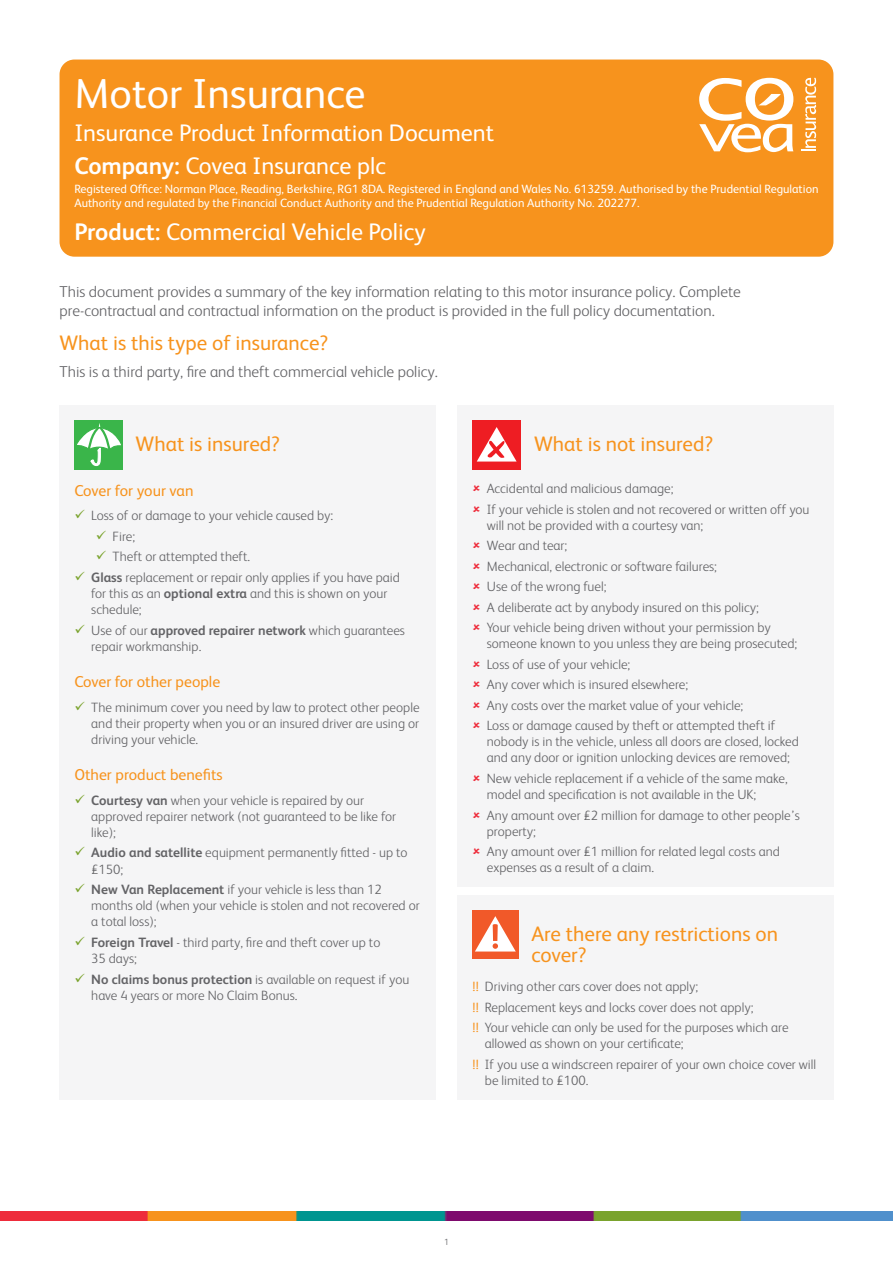
<style>
.page{position:relative;width:893px;height:1263px;background:#fff}
.page>*{position:absolute;margin:0;border:0;box-sizing:border-box;transform-origin:0 0}
.t1{font:42px "FS Albert";color:#fff}
.t2{font:24px "FS Albert";color:#fff}
.t3{font:21px/21px "FS Albert";color:#f7931d}
.t4{font:300 15.75px/18.9px "FS Albert";color:#636366}
.t5{font:15.75px "FS Albert";color:#f7931d}
.t6{font:300 13.5px/16.2px "FS Albert";color:#636366}
.t7{font:12px/14.4px "FS Albert";color:#fff}
.t8{font:300 9px "FS Albert";color:#636366}
.s1{font-weight:700}
.s2{color:#7aa32d}
.s3{font-weight:400;color:#f7931d}
</style>
<div class="page">
<img style="left:0;top:1212px;width:893px;height:8px">
<div style="left:60px;top:60px;width:773px;height:197px;background:#f7931d;border-radius:15px"></div>
<svg style="left:699px;top:78px;width:94px;height:74px"></svg>
<svg style="left:802px;top:78px;width:14px;height:73px"></svg>
<div style="left:60px;top:405px;width:376px;height:695px;background:#f5f5f6"></div>
<div style="left:74px;top:420px;width:49px;height:50px;background:#3ab54a"></div>
<svg style="left:77px;top:423px;width:44px;height:43px"></svg>
<div style="left:457px;top:405px;width:376px;height:482px;background:#f5f5f6"></div>
<div style="left:472px;top:420px;width:49px;height:50px;background:#ee1d23"></div>
<svg style="left:477px;top:427px;width:40px;height:34px"></svg>
<div style="left:457px;top:895px;width:376px;height:205px;background:#f5f5f6"></div>
<div style="left:472px;top:910px;width:47px;height:49px;background:#f15929"></div>
<svg style="left:475px;top:916px;width:41px;height:35px"></svg>
<p class="t1" style="left:74px;top:66px;width:293px">Motor Insurance</p>
<p class="t2" style="left:74px;top:117px;width:421px">Insurance Product Information Document</p>
<p class="t2" style="left:74px;top:150px;width:313px"><span class="s1">Company:</span> Covea Insurance plc</p>
<p class="t7" style="left:74px;top:181px;width:746px">Registered Office: Norman Place, Reading, Berkshire, RG1 8DA. Registered in England and Wales No. 613259. Authorised by the Prudential Regulation<br>Authority and regulated by the Financial Conduct Authority and the Prudential Regulation Authority No. 202277.</p>
<p class="t2" style="left:74px;top:216px;width:353px"><span class="s1">Product:</span> Commercial Vehicle Policy</p>
<p class="t4" style="left:60px;top:281px;width:683px">This document provides a summary of the key information relating to this motor insurance policy. Complete pre-contractual and contractual information on the product is provided in the full policy documentation.</p>
<p class="t3" style="left:60px;top:331px;width:270px">What is this type of insurance?</p>
<p class="t4" style="left:60px;top:361px;width:380px">This is a third party, fire and theft commercial vehicle policy.</p>
<p class="t3" style="left:136px;top:433px;width:146px">What is insured?</p>
<p class="t5" style="left:74px;top:480px;width:121px">Cover for your van</p>
<p class="t6" style="left:74px;top:507px;width:260px"><span class="s2">✓</span> Loss of or damage to your vehicle caused by:</p>
<p class="t6" style="left:96px;top:528px;width:41px"><span class="s2">✓</span> Fire;</p>
<p class="t6" style="left:96px;top:548px;width:156px"><span class="s2">✓</span> Theft or attempted theft.</p>
<p class="t6" style="left:91px;top:568px;width:310px;text-indent:-17px"><span class="s2">✓</span> <span class="s1">Glass</span> replacement or repair only applies if you have paid for this as an <span class="s1">optional extra</span> and this is shown on your schedule;</p>
<p class="t6" style="left:91px;top:621px;width:315px;text-indent:-17px"><span class="s2">✓</span> Use of our <span class="s1">approved repairer network</span> which guarantees repair workmanship.</p>
<p class="t5" style="left:74px;top:671px;width:147px">Cover for other people</p>
<p class="t6" style="left:91px;top:698px;width:330px;text-align:justify;text-indent:-17px"><span class="s2">✓</span> The minimum cover you need by law to protect other people and their property when you or an insured driver are using or driving your vehicle.</p>
<p class="t5" style="left:74px;top:764px;width:150px">Other product benefits</p>
<p class="t6" style="left:91px;top:791px;width:306px;text-indent:-17px"><span class="s2">✓</span> <span class="s1">Courtesy van</span> when your vehicle is repaired by our approved repairer network (not guaranteed to be like for like);</p>
<p class="t6" style="left:91px;top:844px;width:318px;text-indent:-17px"><span class="s2">✓</span> <span class="s1">Audio and satellite</span> equipment permanently fitted - up to £150;</p>
<p class="t6" style="left:91px;top:881px;width:330px;text-indent:-17px"><span class="s2">✓</span> <span class="s1">New Van Replacement</span> if your vehicle is less than 12 months old (when your vehicle is stolen and not recovered or a total loss);</p>
<p class="t6" style="left:91px;top:933px;width:291px;text-indent:-17px"><span class="s2">✓</span> <span class="s1">Foreign Travel</span> - third party, fire and theft cover up to<br>35 days;</p>
<p class="t6" style="left:91px;top:970px;width:320px;text-indent:-17px"><span class="s2">✓</span> <span class="s1">No claims bonus protection</span> is available on request if you have 4 years or more No Claim Bonus.</p>
<p class="t3" style="left:534px;top:433px;width:181px">What is not insured?</p>
<p class="t6" style="left:487px;top:480px;width:188px">Accidental and malicious damage;</p>
<p class="t6" style="left:487px;top:500px;width:324px">If your vehicle is stolen and not recovered or written off you will not be provided with a courtesy van;</p>
<p class="t6" style="left:487px;top:537px;width:82px">Wear and tear;</p>
<p class="t6" style="left:487px;top:557px;width:232px">Mechanical, electronic or software failures;</p>
<p class="t6" style="left:487px;top:578px;width:121px">Use of the wrong fuel;</p>
<p class="t6" style="left:487px;top:598px;width:274px">A deliberate act by anybody insured on this policy;</p>
<p class="t6" style="left:487px;top:619px;width:312px">Your vehicle being driven without your permission by someone known to you unless they are being prosecuted;</p>
<p class="t6" style="left:487px;top:655px;width:145px">Loss of use of your vehicle;</p>
<p class="t6" style="left:487px;top:676px;width:203px">Any cover which is insured elsewhere;</p>
<p class="t6" style="left:487px;top:696px;width:258px">Any costs over the market value of your vehicle;</p>
<p class="t6" style="left:487px;top:717px;width:313px">Loss or damage caused by theft or attempted theft if nobody is in the vehicle, unless all doors are closed, locked and any door or ignition unlocking devices are removed;</p>
<p class="t6" style="left:487px;top:769px;width:302px">New vehicle replacement if a vehicle of the same make, model and specification is not available in the UK;</p>
<p class="t6" style="left:487px;top:806px;width:315px">Any amount over £2 million for damage to other people’s property;</p>
<p class="t6" style="left:487px;top:843px;width:295px">Any amount over £1 million for related legal costs and expenses as a result of a claim.</p>
<p class="t3" style="left:531px;top:922px;width:248px">Are there any restrictions on cover?</p>
<p class="t6" style="left:472px;top:978px;width:228px"><span class="s3">!!</span> Driving other cars cover does not apply;</p>
<p class="t6" style="left:472px;top:998px;width:283px"><span class="s3">!!</span> Replacement keys and locks cover does not apply;</p>
<p class="t6" style="left:485px;top:1018px;width:305px;text-indent:-13px"><span class="s3">!!</span> Your vehicle can only be used for the purposes which are allowed as shown on your certificate;</p>
<p class="t6" style="left:485px;top:1055px;width:333px;text-indent:-13px"><span class="s3">!!</span> If you use a windscreen repairer of your own choice cover will be limited to £100.</p>
<p class="t8" style="left:444px;top:1236px;width:6px">1</p>
</div>
